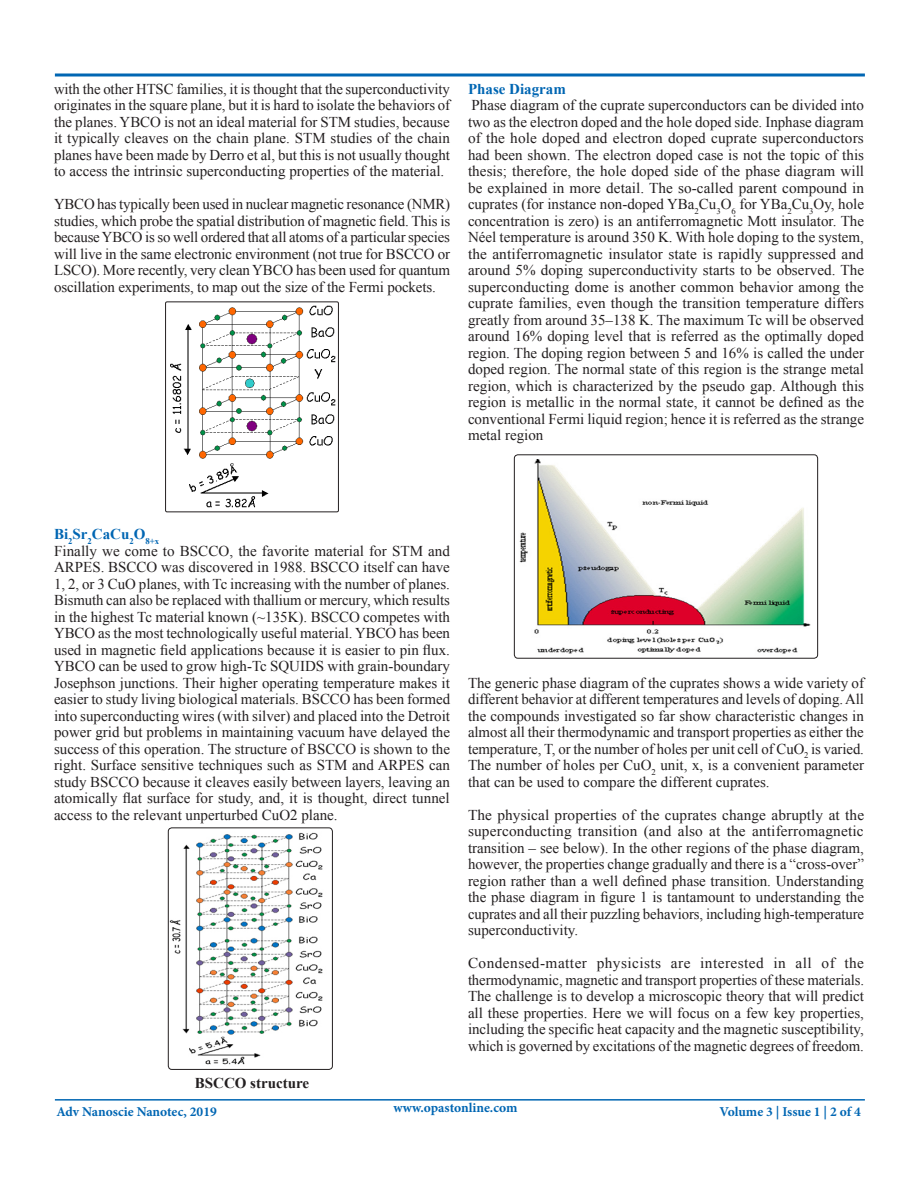
<style>
.page{position:relative;width:918px;height:1188px;background:#fff}
.page>*{position:absolute;margin:0;border:0;box-sizing:border-box;transform-origin:0 0}
.t1{font:15px/16.5px "Times New Roman";color:#231f20;text-align:justify}
.t2{font:700 15px "Times New Roman";color:#0166b3}
.t3{font:700 15px "Times New Roman";color:#231f20}
.t4{font:700 13.5px "Minion Pro";color:#0166b3}
</style>
<div class="page">
<hr style="left:55px;top:1099px;width:810px;height:2px;background:#0166b3">
<svg style="left:54px;top:73px;width:811px;height:4px;background:#408cc5"></svg>
<img style="left:170px;top:305px;width:166px;height:203px">
<div style="left:165px;top:302px;width:174px;height:210px;border:1px solid #231f20;border-radius:2px"></div>
<img style="left:519px;top:459px;width:292px;height:195px">
<div style="left:514px;top:455px;width:304px;height:203px;border:1px solid #231f20;border-radius:4px"></div>
<img style="left:168px;top:828px;width:164px;height:241px">
<div style="left:168px;top:828px;width:165px;height:242px;border:1px solid #231f20;border-radius:4px"></div>
<p class="t1" style="left:54px;top:80px;width:398px">with the other HTSC families, it is thought that the superconductivity originates in the square plane, but it is hard to isolate the behaviors of the planes. YBCO is not an ideal material for STM studies, because it typically cleaves on the chain plane. STM studies of the chain planes have been made by Derro et al, but this is not usually thought to access the intrinsic superconducting properties of the material.</p>
<p class="t1" style="left:54px;top:196px;width:398px">YBCO has typically been used in nuclear magnetic resonance (NMR) studies, which probe the spatial distribution of magnetic field. This is because YBCO is so well ordered that all atoms of a particular species will live in the same electronic environment (not true for BSCCO or LSCO). More recently, very clean YBCO has been used for quantum oscillation experiments, to map out the size of the Fermi pockets.</p>
<p class="t2" style="left:468px;top:78px;width:99px">Phase Diagram</p>
<p class="t1" style="left:468px;top:97px;width:398px">Phase diagram of the cuprate superconductors can be divided into two as the electron doped and the hole doped side. Inphase diagram of the hole doped and electron doped cuprate superconductors had been shown. The electron doped case is not the topic of this thesis; therefore, the hole doped side of the phase diagram will be explained in more detail. The so-called parent compound in cuprates (for instance non-doped YBa<sub>2</sub>Cu<sub>3</sub>O<sub>6</sub> for YBa<sub>2</sub>Cu<sub>3</sub>Oy, hole concentration is zero) is an antiferromagnetic Mott insulator. The Néel temperature is around 350 K. With hole doping to the system, the antiferromagnetic insulator state is rapidly suppressed and around 5% doping superconductivity starts to be observed. The superconducting dome is another common behavior among the cuprate families, even though the transition temperature differs greatly from around 35–138 K. The maximum Tc will be observed around 16% doping level that is referred as the optimally doped region. The doping region between 5 and 16% is called the under doped region. The normal state of this region is the strange metal region, which is characterized by the pseudo gap. Although this region is metallic in the normal state, it cannot be defined as the conventional Fermi liquid region; hence it is referred as the strange metal region</p>
<p class="t2" style="left:54px;top:524px;width:107px">Bi<sub>2</sub>Sr<sub>2</sub>CaCu<sub>2</sub>O<sub>8+x</sub></p>
<p class="t1" style="left:54px;top:542px;width:398px">Finally we come to BSCCO, the favorite material for STM and ARPES. BSCCO was discovered in 1988. BSCCO itself can have 1, 2, or 3 CuO planes, with Tc increasing with the number of planes.<br>Bismuth can also be replaced with thallium or mercury, which results in the highest Tc material known (~135K). BSCCO competes with YBCO as the most technologically useful material. YBCO has been used in magnetic field applications because it is easier to pin flux.<br>YBCO can be used to grow high-Tc SQUIDS with grain-boundary Josephson junctions. Their higher operating temperature makes it easier to study living biological materials. BSCCO has been formed into superconducting wires (with silver) and placed into the Detroit power grid but problems in maintaining vacuum have delayed the success of this operation. The structure of BSCCO is shown to the right. Surface sensitive techniques such as STM and ARPES can study BSCCO because it cleaves easily between layers, leaving an atomically flat surface for study, and, it is thought, direct tunnel access to the relevant unperturbed CuO2 plane.</p>
<p class="t3" style="left:195px;top:1073px;width:116px">BSCCO structure</p>
<p class="t1" style="left:468px;top:674px;width:398px">The generic phase diagram of the cuprates shows a wide variety of different behavior at different temperatures and levels of doping. All the compounds investigated so far show characteristic changes in almost all their thermodynamic and transport properties as either the temperature, T, or the number of holes per unit cell of CuO<sub>2</sub> is varied.<br>The number of holes per CuO<sub>2</sub> unit, x, is a convenient parameter that can be used to compare the different cuprates.</p>
<p class="t1" style="left:468px;top:806px;width:398px">The physical properties of the cuprates change abruptly at the superconducting transition (and also at the antiferromagnetic transition – see below). In the other regions of the phase diagram, however, the properties change gradually and there is a “cross-over” region rather than a well defined phase transition. Understanding the phase diagram in figure 1 is tantamount to understanding the cuprates and all their puzzling behaviors, including high-temperature superconductivity.</p>
<p class="t1" style="left:468px;top:955px;width:398px">Condensed-matter physicists are interested in all of the thermodynamic, magnetic and transport properties of these materials.<br>The challenge is to develop a microscopic theory that will predict all these properties. Here we will focus on a few key properties, including the specific heat capacity and the magnetic susceptibility, which is governed by excitations of the magnetic degrees of freedom.</p>
<p class="t4" style="left:56px;top:1102px;width:162px">Adv Nanoscie Nanotec, 2019</p>
<p class="t4" style="left:393px;top:1099px;width:126px">www.opastonline.com</p>
<p class="t4" style="left:719px;top:1102px;width:143px">Volume 3 | Issue 1 | 2 of 4</p>
</div>
